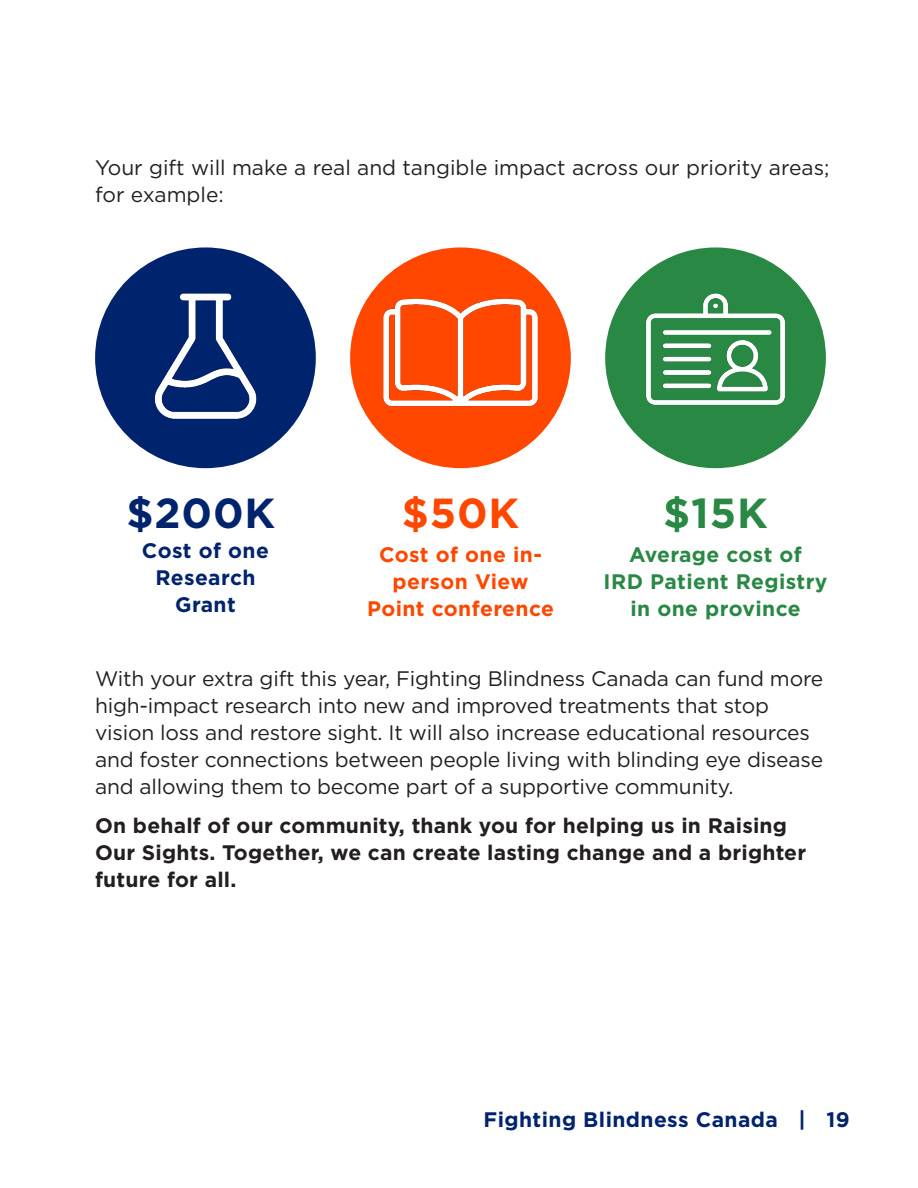
<style>
.page{position:relative;width:918px;height:1188px;background:#fff}
.page>*{position:absolute;margin:0;border:0;box-sizing:border-box;transform-origin:0 0}
.t1{font:700 42px "Gotham";color:#00236d}
.t2{font:700 42px "Gotham";color:#ff4700}
.t3{font:700 42px "Gotham";color:#288844}
.t4{font:21px/27px "Gotham";letter-spacing:-.01em;color:#231f20}
.t5{font:700 21px/27px "Gotham";letter-spacing:.01em;color:#231f20}
.t6{font:700 21px/27px "Gotham";letter-spacing:.02em;color:#00236d;text-align:center}
.t7{font:700 21px/27px "Gotham";letter-spacing:.02em;color:#288844;text-align:center}
.t8{font:700 21px/27px "Gotham";letter-spacing:.02em;color:#ff4700;text-align:center}
</style>
<div class="page">
<div style="left:95px;top:247px;width:221px;height:221px;background:#00236d;border-radius:50%"></div>
<div style="left:350px;top:247px;width:221px;height:221px;background:#ff4700;border-radius:50%"></div>
<div style="left:605px;top:247px;width:221px;height:221px;background:#288844;border-radius:50%"></div>
<img style="left:119px;top:270px;width:173px;height:173px">
<img style="left:369px;top:264px;width:183px;height:182px">
<img style="left:636px;top:269px;width:159px;height:136px">
<p class="t4" style="left:95px;top:154px;width:736px">Your gift will make a real and tangible impact across our priority areas; for example:</p>
<p class="t1" style="left:127px;top:485px;width:150px">$200K</p>
<p class="t6" style="left:142px;top:536px;width:128px">Cost of one<br>Research<br>Grant</p>
<p class="t2" style="left:402px;top:485px;width:119px">$50K</p>
<p class="t8" style="left:367px;top:541px;width:188px">Cost of one in&shy;person View<br>Point conference</p>
<p class="t3" style="left:663px;top:485px;width:106px">$15K</p>
<p class="t7" style="left:629px;top:541px;width:174px">Average cost of</p>
<p class="t7" style="left:604px;top:568px;width:225px">IRD Patient Registry in one province</p>
<p class="t4" style="left:95px;top:665px;width:730px">With your extra gift this year, Fighting Blindness Canada can fund more high-impact research into new and improved treatments that stop vision loss and restore sight. It will also increase educational resources and foster connections between people living with blinding eye disease and allowing them to become part of a supportive community.</p>
<p class="t5" style="left:95px;top:812px;width:713px">On behalf of our community, thank you for helping us in Raising<br>Our Sights. Together, we can create lasting change and a brighter future for all.</p>
<p class="t6" style="left:484px;top:1106px;width:368px">Fighting Blindness Canada | 19</p>
</div>
